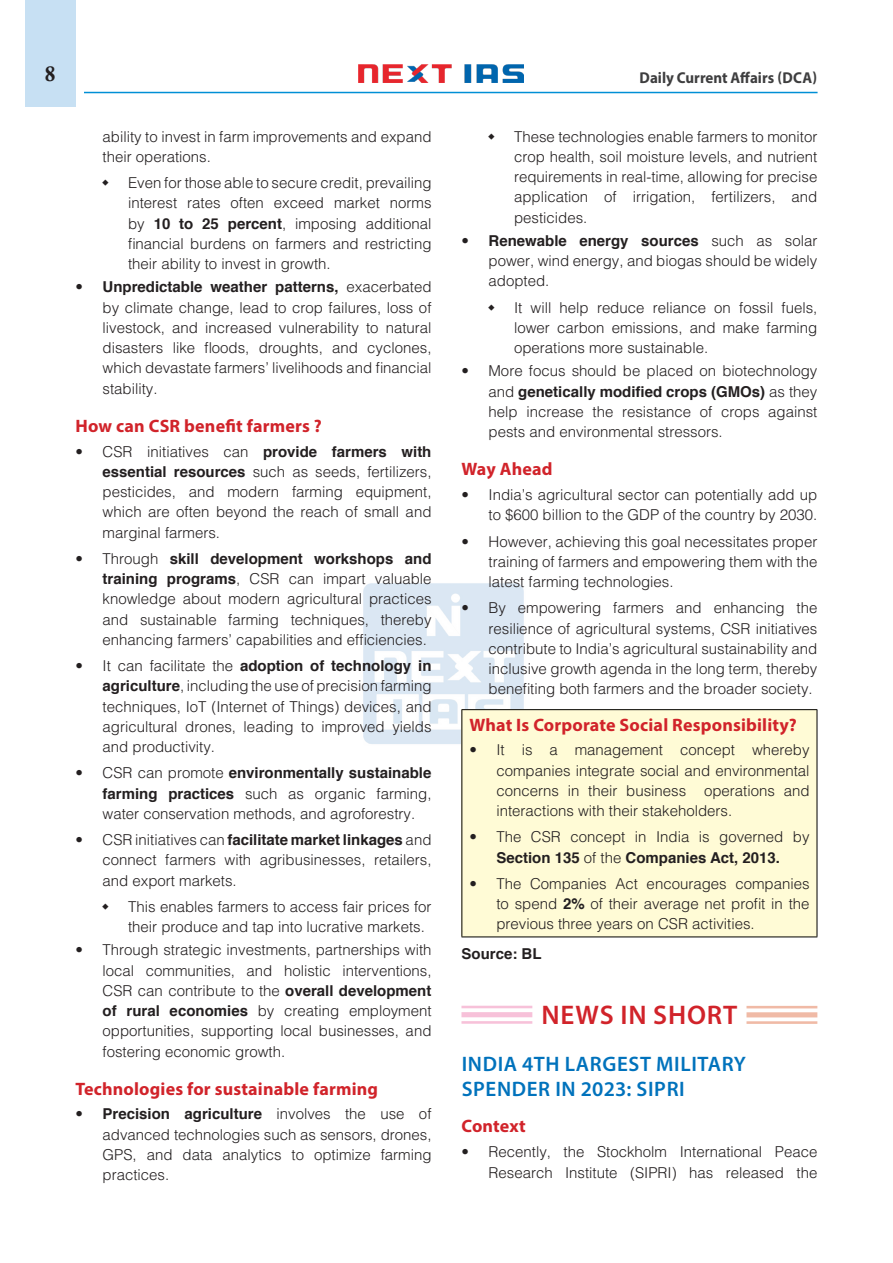
<style>
.page{position:relative;width:893px;height:1263px;background:#fff}
.page>*{position:absolute;margin:0;border:0;box-sizing:border-box;transform-origin:0 0}
.News_In_Short__headi{font:600 27px "Myriad Pro";letter-spacing:.03em;color:#d1232a}
.H-1{font:600 21px/25.2px "Myriad Pro";letter-spacing:.03em;color:#0072bc}
.t1{font:21px "Calis MT Bol";color:#231f20}
.H-2{font:700 18px "Myriad Pro";letter-spacing:.01em;color:#d1232a}
.t2{font:700 15.75px "Myriad Pro";color:#3e3e3f;scale:.95 1}
.t3{font:300 15px/20.2px "Helvetica";color:#231f20;text-align:justify}
.body{font:700 15px "Helvetica";color:#231f20}
.s1{font-weight:700}
</style>
<div class="page">
<div style="left:25px;top:0;width:51px;height:107px;background:#c7e0f3"></div>
<img style="left:359px;top:64px;width:165px;height:19px">
<hr style="left:84px;top:92px;width:733px;height:1px;background:#008fd5">
<img style="left:363px;top:583px;width:161px;height:161px">
<hr style="left:746px;top:1006px;width:71px;height:2px;background:#f0baa6">
<div style="left:746px;top:1012px;width:71px;height:5px;background:#f0baa6"></div>
<hr style="left:746px;top:1021px;width:71px;height:3px;background:#f0baa6">
<hr style="left:461px;top:1006px;width:71px;height:2px;background:#f7c1d9">
<div style="left:461px;top:1012px;width:71px;height:5px;background:#f7c1d9"></div>
<hr style="left:461px;top:1021px;width:71px;height:3px;background:#f7c1d9">
<div style="left:462px;top:710px;width:355px;height:227px;background:#fffbd6"></div>
<hr style="left:461px;top:709px;width:356px;height:1px;background:#000">
<hr style="left:461px;top:710px;width:1px;height:226px;background:#000">
<hr style="left:817px;top:710px;width:1px;height:226px;background:#000">
<hr style="left:461px;top:936px;width:356px;height:1px;background:#000">
<h2 class="t1" style="left:45px;top:62px;width:12px">8</h2>
<p class="t2" style="left:640px;top:67px;width:188px">Daily Current Affairs (DCA)</p>
<p class="t3" style="left:103px;top:126px;width:330px">ability to invest in farm improvements and expand their operations.</p>
<p class="t3" style="left:128px;top:172px;width:305px">Even for those able to secure credit, prevailing interest rates often exceed market norms by <span class="s1">10 to 25 percent</span>, imposing additional financial burdens on farmers and restricting their ability to invest in growth.</p>
<p class="t3" style="left:103px;top:276px;width:330px;text-indent:-27px">• <span class="s1">Unpredictable weather patterns,</span> exacerbated by climate change, lead to crop failures, loss of livestock, and increased vulnerability to natural disasters like floods, droughts, and cyclones, which devastate farmers’ livelihoods and financial stability.</p>
<p class="H-2" style="left:76px;top:414px;width:248px">How can CSR benefit farmers ?</p>
<p class="t3" style="left:103px;top:441px;width:330px;text-indent:-27px">• CSR initiatives can <span class="s1">provide farmers with essential resources</span> such as seeds, fertilizers, pesticides, and modern farming equipment, which are often beyond the reach of small and marginal farmers.</p>
<p class="t3" style="left:103px;top:548px;width:330px;text-indent:-27px">• Through <span class="s1">skill development workshops and training programs</span>, CSR can impart valuable knowledge about modern agricultural practices and sustainable farming techniques, thereby enhancing farmers’ capabilities and efficiencies.</p>
<p class="t3" style="left:103px;top:655px;width:330px;text-indent:-27px">• It can facilitate the <span class="s1">adoption of technology in agriculture</span>, including the use of precision farming techniques, IoT (Internet of Things) devices, and agricultural drones, leading to improved yields and productivity.</p>
<p class="t3" style="left:103px;top:762px;width:330px;text-indent:-27px">• CSR can promote <span class="s1">environmentally sustainable farming practices</span> such as organic farming, water conservation methods, and agroforestry.</p>
<p class="t3" style="left:103px;top:829px;width:330px;text-indent:-27px">• CSR initiatives can <span class="s1">facilitate market linkages</span> and connect farmers with agribusinesses, retailers, and export markets.</p>
<p class="t3" style="left:128px;top:896px;width:305px">This enables farmers to access fair prices for their produce and tap into lucrative markets.</p>
<p class="t3" style="left:103px;top:939px;width:330px;text-indent:-27px">• Through strategic investments, partnerships with local communities, and holistic interventions, CSR can contribute to the <span class="s1">overall development of rural economies</span> by creating employment opportunities, supporting local businesses, and fostering economic growth.</p>
<p class="H-2" style="left:76px;top:1077px;width:304px">Technologies for sustainable farming</p>
<p class="t3" style="left:103px;top:1103px;width:330px;text-indent:-27px">• <span class="s1">Precision agriculture</span> involves the use of advanced technologies such as sensors, drones, GPS, and data analytics to optimize farming practices.</p>
<p class="t3" style="left:514px;top:126px;width:305px">These technologies enable farmers to monitor crop health, soil moisture levels, and nutrient requirements in real-time, allowing for precise application of irrigation, fertilizers, and pesticides.</p>
<p class="t3" style="left:488px;top:230px;width:330px;text-indent:-27px">• <span class="s1">Renewable energy sources</span> such as solar power, wind energy, and biogas should be widely adopted.</p>
<p class="t3" style="left:514px;top:297px;width:305px">It will help reduce reliance on fossil fuels, lower carbon emissions, and make farming operations more sustainable.</p>
<p class="t3" style="left:488px;top:360px;width:330px;text-indent:-27px">• More focus should be placed on biotechnology and <span class="s1">genetically modified crops (GMOs)</span> as they help increase the resistance of crops against pests and environmental stressors.</p>
<p class="H-2" style="left:461px;top:457px;width:92px">Way Ahead</p>
<p class="t3" style="left:461px;top:484px;width:357px;text-align:right">• India’s agricultural sector can potentially add up to $600 billion to the GDP of the country by 2030.</p>
<p class="t3" style="left:488px;top:531px;width:330px;text-indent:-27px">• However, achieving this goal necessitates proper training of farmers and empowering them with the latest farming technologies.</p>
<p class="t3" style="left:488px;top:597px;width:330px;text-indent:-27px">• By empowering farmers and enhancing the resilience of agricultural systems, CSR initiatives contribute to India’s agricultural sustainability and inclusive growth agenda in the long term, thereby benefiting both farmers and the broader society.</p>
<p class="H-2" style="left:469px;top:713px;width:329px">What Is Corporate Social Responsibility?</p>
<p class="t3" style="left:496px;top:739px;width:315px;text-indent:-27px">• It is a management concept whereby companies integrate social and environmental concerns in their business operations and interactions with their stakeholders.</p>
<p class="t3" style="left:469px;top:826px;width:342px;text-align:center">• The CSR concept in India is governed by<br><span class="s1">Section 135</span> of the <span class="s1">Companies Act, 2013.</span></p>
<p class="t3" style="left:496px;top:873px;width:315px;text-indent:-27px">• The Companies Act encourages companies to spend <span class="s1">2%</span> of their average net profit in the previous three years on CSR activities.</p>
<p class="body" style="left:461px;top:942px;width:82px">Source: BL</p>
<p class="News_In_Short__headi" style="left:541px;top:998px;width:197px">NEWS IN SHORT</p>
<p class="H-1" style="left:462px;top:1050px;width:286px">INDIA 4TH LARGEST MILITARY<br>SPENDER IN 2023: SIPRI</p>
<p class="H-2" style="left:461px;top:1115px;width:66px">Context</p>
<p class="t3" style="left:461px;top:1141px;width:357px;text-align:right">• Recently, the Stockholm International Peace<br>Research Institute (SIPRI) has released the</p>
</div>
